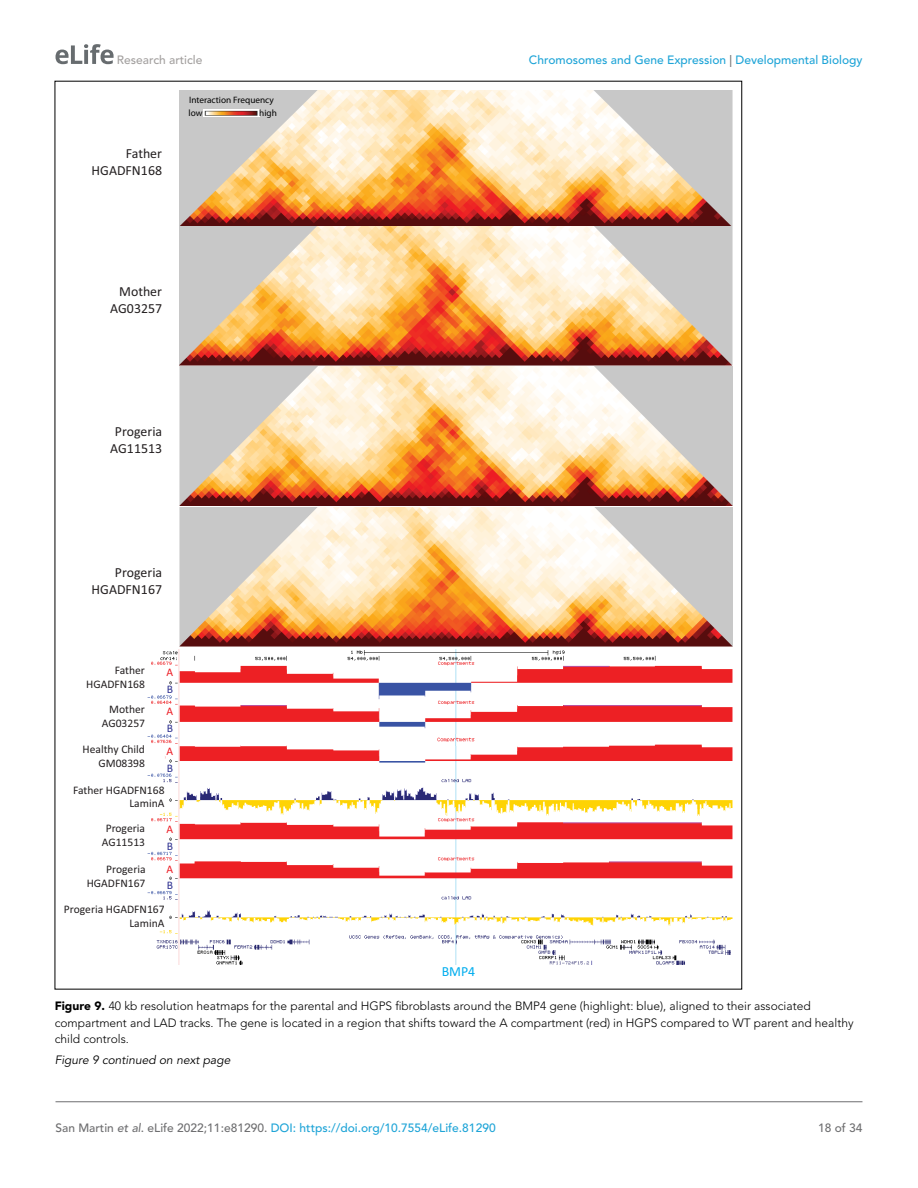
<style>
.page{position:relative;width:918px;height:1188px;background:#fff}
.page>*{position:absolute;margin:0;border:0;box-sizing:border-box;transform-origin:0 0}
.t1{font:13.95px/16.6px "Calibri";color:#231f20;text-align:right}
.t2{font:13.95px "Calibri";color:#00adee}
.t3{font:300 12px/16.5px "Avenir LT Std";color:#000}
.t4{font:500 12px "Avenir LT Std";color:#1ea4d7}
.t5{font:italic 12px "Avenir LT Std";color:#000}
.t6{font:500 12px "Avenir LT Std";color:#a3a09f}
.t7{font:500 12px "Avenir LT Std";color:#6e6e70}
.t8{font:11.55px/14px "Calibri";color:#231f20;text-align:right}
.t9{font:11.55px "Calibri";color:#ec1c24}
.t10{font:11.55px "Calibri";color:#2e3191}
.t11{font:9.3px/13px "Myriad Pro";color:#010101}
.s1{color:#6e6e70}
.s2{font-weight:900}
.s3{font-style:italic;color:#6e6e70}
</style>
<div class="page">
<svg style="left:56px;top:44px;width:58px;height:20px"></svg>
<hr style="left:56px;top:1101px;width:806px;height:1px;background:#6e6e70">
<img style="left:180px;top:90px;width:553px;height:275px">
<img style="left:180px;top:367px;width:553px;height:138px">
<img style="left:180px;top:508px;width:553px;height:138px">
<img style="left:147px;top:649px;width:586px;height:316px">
<div style="left:82px;top:666px;width:76px;height:22px;background:#fff"></div>
<div style="left:82px;top:707px;width:76px;height:22px;background:#fff"></div>
<div style="left:89px;top:744px;width:76px;height:22px;background:#fff"></div>
<div style="left:74px;top:787px;width:76px;height:22px;background:#fff"></div>
<div style="left:82px;top:826px;width:76px;height:21px;background:#fff"></div>
<div style="left:87px;top:864px;width:76px;height:22px;background:#fff"></div>
<div style="left:77px;top:902px;width:76px;height:22px;background:#fff"></div>
<img style="left:414px;top:734px;width:76px;height:11px">
<img style="left:204px;top:110px;width:55px;height:6px">
<p class="t6" style="left:117px;top:53px;width:87px">Research article</p>
<p class="t4" style="left:529px;top:53px;width:335px">Chromosomes and Gene Expression <span class="s1">|</span> Developmental Biology</p>
<p class="t1" style="left:92px;top:145px;width:72px">Father<br>HGADFN168</p>
<p class="t11" style="left:259px;top:94px;width:19px;text-indent:-70px">Interaction Frequency high</p>
<p class="t11" style="left:189px;top:107px;width:16px">low</p>
<p class="t1" style="left:110px;top:283px;width:54px">Mother<br>AG03257</p>
<p class="t1" style="left:110px;top:423px;width:54px;text-align:center">Progeria<br>AG11513</p>
<p class="t1" style="left:92px;top:564px;width:72px">Progeria<br>HGADFN167</p>
<p class="t8" style="left:86px;top:663px;width:60px">Father<br>HGADFN168</p>
<p class="t9" style="left:167px;top:665px;width:8px">A</p>
<p class="t10" style="left:167px;top:681px;width:8px">B</p>
<p class="t8" style="left:102px;top:702px;width:45px">Mother<br>AG03257</p>
<p class="t9" style="left:167px;top:703px;width:8px">A</p>
<p class="t10" style="left:167px;top:720px;width:8px">B</p>
<p class="t8" style="left:83px;top:742px;width:64px">Healthy Child<br>GM08398</p>
<p class="t9" style="left:167px;top:743px;width:8px">A</p>
<p class="t10" style="left:167px;top:760px;width:8px">B</p>
<p class="t8" style="left:73px;top:782px;width:93px">Father HGADFN168<br>LaminA</p>
<p class="t8" style="left:102px;top:821px;width:45px;text-align:center">Progeria<br>AG11513</p>
<p class="t8" style="left:87px;top:862px;width:60px">Progeria<br>HGADFN167</p>
<p class="t9" style="left:167px;top:822px;width:8px">A</p>
<p class="t10" style="left:167px;top:838px;width:8px">B</p>
<p class="t9" style="left:167px;top:861px;width:8px">A</p>
<p class="t10" style="left:167px;top:878px;width:8px">B</p>
<p class="t8" style="left:64px;top:902px;width:102px">Progeria HGADFN167<br>LaminA</p>
<p class="t2" style="left:442px;top:961px;width:35px">BMP4</p>
<p class="t3" style="left:55px;top:998px;width:800px"><span class="s2">Figure 9.</span> 40 kb resolution heatmaps for the parental and HGPS fibroblasts around the BMP4 gene (highlight: blue), aligned to their associated compartment and LAD tracks. The gene is located in a region that shifts toward the A compartment (red) in HGPS compared to WT parent and healthy child controls.</p>
<p class="t5" style="left:55px;top:1053px;width:177px">Figure 9 continued on next page</p>
<p class="t4" style="left:56px;top:1121px;width:442px"><span class="s1">San Martin</span> <span class="s3">et al</span><span class="s1">. eLife 2022;11:e81290.</span> DOI: https://doi.org/10.7554/eLife.81290</p>
<p class="t7" style="left:818px;top:1121px;width:46px">18 of 34</p>
</div>
